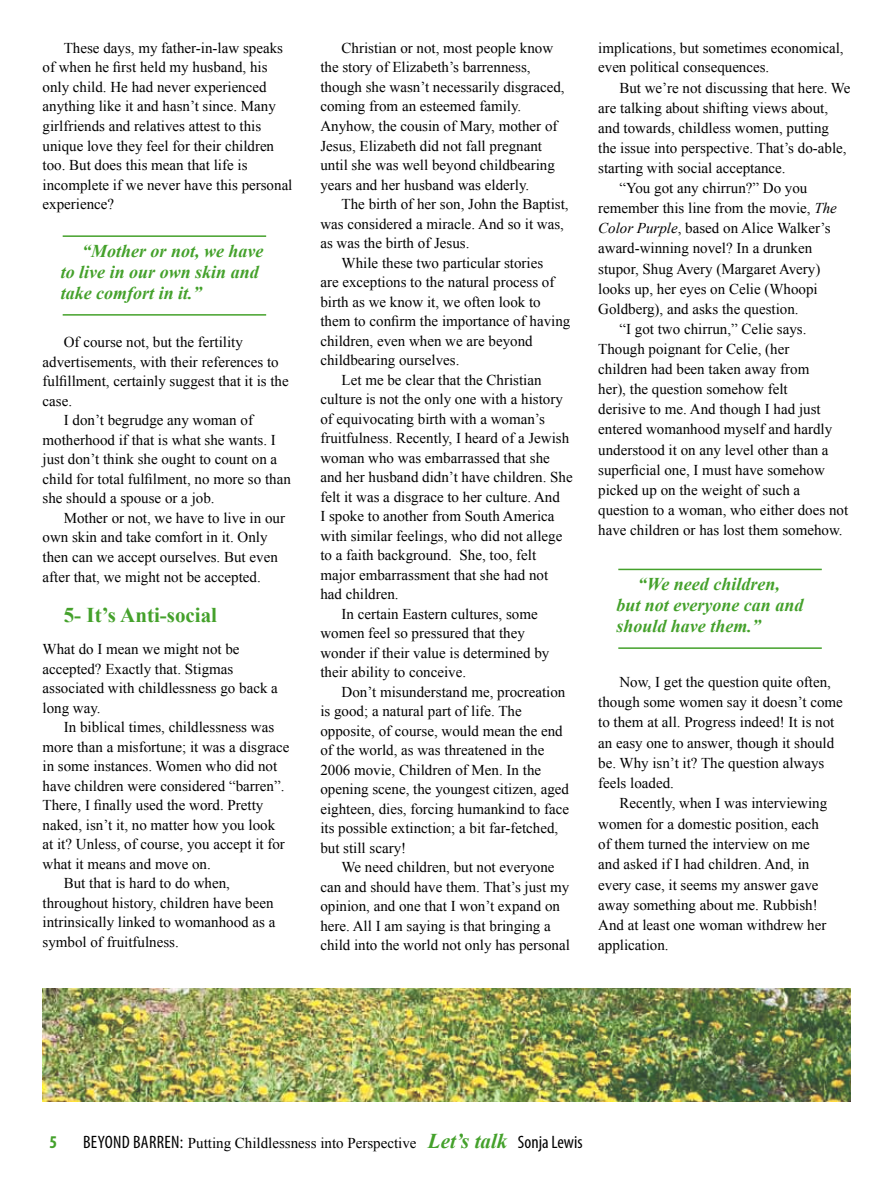
<style>
.page{position:relative;width:893px;height:1187px;background:#fff}
.page>*{position:absolute;margin:0;border:0;box-sizing:border-box;transform-origin:0 0}
.t1{font:700 21px "Times New Roman";color:#44a12b}
.t2{font:italic 700 18px/21px "Times New Roman";color:#44a12b}
.t3{font:700 condensed 18px "Myriad Pro";color:#44a12b}
.t4{font:15px/19.5px "Times New Roman";color:#000}
.s1{font-style:italic}
.s2{font-family:"Myriad Pro";font-stretch:condensed;font-size:18px}
.s3{font-weight:700;font-style:italic;font-size:21px;color:#44a12b}
</style>
<div class="page">
<img style="left:43px;top:988px;width:807px;height:113px">
<hr style="left:63px;top:235px;width:203px;height:2px;background:#44a12b">
<hr style="left:63px;top:314px;width:203px;height:1px;background:#44a12b">
<hr style="left:618px;top:568px;width:204px;height:2px;background:#44a12b">
<hr style="left:618px;top:647px;width:204px;height:2px;background:#44a12b">
<p class="t4" style="left:43px;top:38px;width:251px;text-indent:21px">These days, my father-in-law speaks of when he first held my husband, his only child. He had never experienced anything like it and hasn’t since. Many girlfriends and relatives attest to this unique love they feel for their children too. But does this mean that life is incomplete if we never have this personal experience?</p>
<p class="t2" style="left:61px;top:240px;width:204px;text-indent:21px">“Mother or not, we have to live in our own skin and take comfort in it.”</p>
<p class="t4" style="left:64px;top:332px;width:181px">Of course not, but the fertility</p>
<p class="t4" style="left:43px;top:352px;width:238px">advertisements, with their references to</p>
<p class="t4" style="left:43px;top:371px;width:248px">fulfillment, certainly suggest that it is the</p>
<p class="t4" style="left:43px;top:391px;width:31px">case.</p>
<p class="t4" style="left:64px;top:410px;width:191px">I don’t begrudge any woman of</p>
<p class="t4" style="left:43px;top:430px;width:235px">motherhood if that is what she wants. I</p>
<p class="t4" style="left:43px;top:449px;width:236px">just don’t think she ought to count on a</p>
<p class="t4" style="left:43px;top:469px;width:250px">child for total fulfilment, no more so than</p>
<p class="t4" style="left:43px;top:488px;width:174px">she should a spouse or a job.</p>
<p class="t4" style="left:64px;top:508px;width:223px">Mother or not, we have to live in our</p>
<p class="t4" style="left:43px;top:527px;width:226px">own skin and take comfort in it. Only</p>
<p class="t4" style="left:43px;top:547px;width:237px">then can we accept ourselves. But even</p>
<p class="t4" style="left:43px;top:566px;width:220px">after that, we might not be accepted.</p>
<h1 class="t1" style="left:64px;top:600px;width:155px">5- It’s Anti-social</h1>
<p class="t4" style="left:43px;top:639px;width:237px">What do I mean we might not be accepted? Exactly that. Stigmas associated with childlessness go back a long way.</p>
<p class="t4" style="left:64px;top:717px;width:212px">In biblical times, childlessness was</p>
<p class="t4" style="left:43px;top:736px;width:249px">more than a misfortune; it was a disgrace</p>
<p class="t4" style="left:43px;top:756px;width:236px">in some instances. Women who did not</p>
<p class="t4" style="left:43px;top:775px;width:243px">have children were considered “barren”.</p>
<p class="t4" style="left:43px;top:795px;width:222px">There, I finally used the word. Pretty</p>
<p class="t4" style="left:43px;top:814px;width:234px">naked, isn’t it, no matter how you look</p>
<p class="t4" style="left:43px;top:834px;width:244px">at it? Unless, of course, you accept it for</p>
<p class="t4" style="left:43px;top:853px;width:170px">what it means and move on.</p>
<p class="t4" style="left:64px;top:873px;width:168px">But that is hard to do when,</p>
<p class="t4" style="left:43px;top:892px;width:233px">throughout history, children have been</p>
<p class="t4" style="left:43px;top:912px;width:234px">intrinsically linked to womanhood as a</p>
<p class="t4" style="left:43px;top:931px;width:138px">symbol of fruitfulness.</p>
<p class="t4" style="left:320px;top:38px;width:246px;text-indent:21px">Christian or not, most people know the story of Elizabeth’s barrenness, though she wasn’t necessarily disgraced, coming from an esteemed family.<br>Anyhow, the cousin of Mary, mother of Jesus, Elizabeth did not fall pregnant until she was well beyond childbearing years and her husband was elderly.</p>
<p class="t4" style="left:342px;top:194px;width:229px">The birth of her son, John the Baptist,</p>
<p class="t4" style="left:320px;top:213px;width:245px">was considered a miracle. And so it was,</p>
<p class="t4" style="left:320px;top:233px;width:151px">as was the birth of Jesus.</p>
<p class="t4" style="left:342px;top:252px;width:203px">While these two particular stories</p>
<p class="t4" style="left:320px;top:272px;width:236px">are exceptions to the natural process of</p>
<p class="t4" style="left:320px;top:291px;width:222px">birth as we know it, we often look to</p>
<p class="t4" style="left:320px;top:311px;width:251px">them to confirm the importance of having</p>
<p class="t4" style="left:320px;top:330px;width:214px">children, even when we are beyond</p>
<p class="t4" style="left:320px;top:350px;width:141px">childbearing ourselves.</p>
<p class="t4" style="left:342px;top:369px;width:201px">Let me be clear that the Christian</p>
<p class="t4" style="left:320px;top:389px;width:244px">culture is not the only one with a history</p>
<p class="t4" style="left:320px;top:408px;width:226px">of equivocating birth with a woman’s</p>
<p class="t4" style="left:320px;top:428px;width:250px">fruitfulness. Recently, I heard of a Jewish</p>
<p class="t4" style="left:320px;top:447px;width:231px">woman who was embarrassed that she</p>
<p class="t4" style="left:320px;top:467px;width:254px">and her husband didn’t have children. She</p>
<p class="t4" style="left:320px;top:486px;width:241px">felt it was a disgrace to her culture. And</p>
<p class="t4" style="left:320px;top:506px;width:236px">I spoke to another from South America</p>
<p class="t4" style="left:320px;top:525px;width:244px">with similar feelings, who did not allege</p>
<p class="t4" style="left:320px;top:545px;width:217px">to a faith background. She, too, felt</p>
<p class="t4" style="left:320px;top:564px;width:229px">major embarrassment that she had not</p>
<p class="t4" style="left:320px;top:584px;width:80px">had children.</p>
<p class="t4" style="left:342px;top:603px;width:198px">In certain Eastern cultures, some</p>
<p class="t4" style="left:320px;top:623px;width:206px">women feel so pressured that they</p>
<p class="t4" style="left:320px;top:642px;width:231px">wonder if their value is determined by</p>
<p class="t4" style="left:320px;top:662px;width:147px">their ability to conceive.</p>
<p class="t4" style="left:342px;top:681px;width:225px">Don’t misunderstand me, procreation</p>
<p class="t4" style="left:320px;top:701px;width:203px">is good; a natural part of life. The</p>
<p class="t4" style="left:320px;top:720px;width:244px">opposite, of course, would mean the end</p>
<p class="t4" style="left:320px;top:740px;width:226px">of the world, as was threatened in the</p>
<p class="t4" style="left:320px;top:759px;width:222px">2006 movie, Children of Men. In the</p>
<p class="t4" style="left:320px;top:779px;width:250px">opening scene, the youngest citizen, aged</p>
<p class="t4" style="left:320px;top:798px;width:250px">eighteen, dies, forcing humankind to face</p>
<p class="t4" style="left:320px;top:818px;width:239px">its possible extinction; a bit far-fetched,</p>
<p class="t4" style="left:320px;top:837px;width:87px">but still scary!</p>
<p class="t4" style="left:342px;top:857px;width:214px">We need children, but not everyone</p>
<p class="t4" style="left:320px;top:876px;width:250px">can and should have them. That’s just my</p>
<p class="t4" style="left:320px;top:896px;width:241px">opinion, and one that I won’t expand on</p>
<p class="t4" style="left:320px;top:915px;width:232px">here. All I am saying is that bringing a</p>
<p class="t4" style="left:320px;top:935px;width:251px">child into the world not only has personal</p>
<p class="t4" style="left:598px;top:38px;width:247px">implications, but sometimes economical, even political consequences.</p>
<p class="t4" style="left:619px;top:78px;width:233px">But we’re not discussing that here. We</p>
<p class="t4" style="left:598px;top:98px;width:231px">are talking about shifting views about,</p>
<p class="t4" style="left:598px;top:118px;width:232px">and towards, childless women, putting</p>
<p class="t4" style="left:598px;top:138px;width:250px">the issue into perspective. That’s do-able,</p>
<p class="t4" style="left:598px;top:158px;width:189px">starting with social acceptance.</p>
<p class="t4" style="left:619px;top:178px;width:190px">“You got any chirrun?” Do you</p>
<p class="t4" style="left:598px;top:198px;width:240px">remember this line from the movie, <span class="s1">The</span></p>
<p class="t4" style="left:598px;top:218px;width:234px"><span class="s1">Color Purple</span>, based on Alice Walker’s</p>
<p class="t4" style="left:598px;top:238px;width:216px">award-winning novel? In a drunken</p>
<p class="t4" style="left:598px;top:258px;width:224px">stupor, Shug Avery (Margaret Avery)</p>
<p class="t4" style="left:598px;top:279px;width:221px">looks up, her eyes on Celie (Whoopi</p>
<p class="t4" style="left:598px;top:299px;width:202px">Goldberg), and asks the question.</p>
<p class="t4" style="left:619px;top:319px;width:189px">“I got two chirrun,” Celie says.</p>
<p class="t4" style="left:598px;top:339px;width:193px">Though poignant for Celie, (her</p>
<p class="t4" style="left:598px;top:359px;width:213px">children had been taken away from</p>
<p class="t4" style="left:598px;top:379px;width:191px">her), the question somehow felt</p>
<p class="t4" style="left:598px;top:399px;width:224px">derisive to me. And though I had just</p>
<p class="t4" style="left:598px;top:419px;width:236px">entered womanhood myself and hardly</p>
<p class="t4" style="left:598px;top:439px;width:232px">understood it on any level other than a</p>
<p class="t4" style="left:598px;top:459px;width:228px">superficial one, I must have somehow</p>
<p class="t4" style="left:598px;top:480px;width:204px">picked up on the weight of such a</p>
<p class="t4" style="left:598px;top:500px;width:251px">question to a woman, who either does not</p>
<p class="t4" style="left:598px;top:520px;width:246px">have children or has lost them somehow.</p>
<p class="t2" style="left:616px;top:573px;width:189px;text-indent:21px">“We need children, but not everyone can and should have them.”</p>
<p class="t4" style="left:598px;top:671px;width:246px;line-height:20.2px;text-indent:21px">Now, I get the question quite often, though some women say it doesn’t come to them at all. Progress indeed! It is not an easy one to answer, though it should be. Why isn’t it? The question always feels loaded.</p>
<p class="t4" style="left:598px;top:793px;width:230px;line-height:20.2px;text-indent:21px">Recently, when I was interviewing women for a domestic position, each of them turned the interview on me and asked if I had children. And, in every case, it seems my answer gave away something about me. Rubbish!<br>And at least one woman withdrew her application.</p>
<p class="t3" style="left:50px;top:1130px;width:9px">5</p>
<p class="t4" style="left:83px;top:1132px;width:501px"><span class="s2">BEYOND BARREN:</span> Putting Childlessness into Perspective <span class="s3">Let’s talk</span> <span class="s2">SONJA LEWIS</span></p>
</div>
